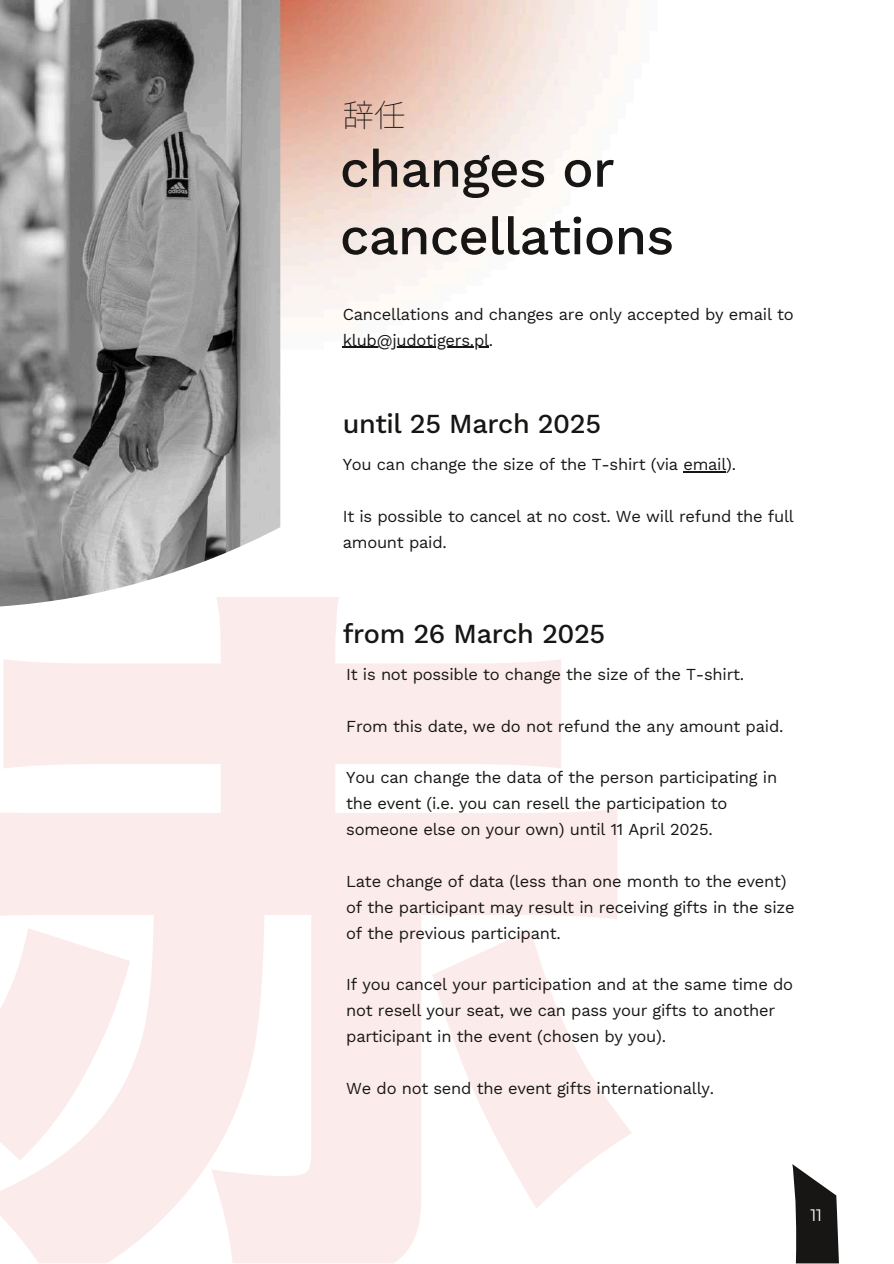
<style>
.page{position:relative;width:894px;height:1264px;background:#fff}
.page>*{position:absolute;margin:0;border:0;box-sizing:border-box;transform-origin:0 0}
.t1{font:500 52.5px/67.5px "Work Sans";letter-spacing:-.015em;color:#171615}
.t2{font:100 31.5px "Noto Sans JP";color:#171615}
.t3{font:500 27px "Work Sans";letter-spacing:-.015em;color:#171615}
.t4{font:16.5px/25.8px "Work Sans";letter-spacing:-.015em;color:#171615}
.t5{font:16.5px "Montserrat";color:#fff}
</style>
<div class="page">
<img style="left:280px;top:0;width:338px;height:425px">
<img style="left:0;top:0;width:280px;height:597px">
<svg style="left:0;top:597px;width:632px;height:666px;fill:#fbeceb"></svg>
<hr style="left:683px;top:471px;width:43px;height:1px;background:#171615">
<hr style="left:342px;top:346px;width:147px;height:2px;background:#171615">
<svg style="left:792px;top:1164px;width:46px;height:99px"></svg>
<h2 class="t2" style="left:342px;top:91px;width:65px">辞任</h2>
<h1 class="t1" style="left:340px;top:135px;width:335px">changes or cancellations</h1>
<p class="t4" style="left:342px;top:301px;width:452px">Cancellations and changes are only accepted by email to klub@judotigers.pl.</p>
<h3 class="t3" style="left:342px;top:408px;width:260px">until 25 March 2025</h3>
<p class="t4" style="left:342px;top:451px;width:395px">You can change the size of the T-shirt (via email).</p>
<p class="t4" style="left:342px;top:503px;width:452px">It is possible to cancel at no cost. We will refund the full amount paid.</p>
<h3 class="t3" style="left:342px;top:618px;width:264px">from 26 March 2025</h3>
<p class="t4" style="left:346px;top:661px;width:399px">It is not possible to change the size of the T-shirt.</p>
<p class="t4" style="left:346px;top:713px;width:438px">From this date, we do not refund the any amount paid.</p>
<p class="t4" style="left:346px;top:764px;width:432px">You can change the data of the person participating in the event (i.e. you can resell the participation to someone else on your own) until 11 April 2025.</p>
<p class="t4" style="left:346px;top:868px;width:450px">Late change of data (less than one month to the event) of the participant may result in receiving gifts in the size of the previous participant.</p>
<p class="t4" style="left:346px;top:971px;width:448px">If you cancel your participation and at the same time do not resell your seat, we can pass your gifts to another participant in the event (chosen by you).</p>
<p class="t4" style="left:346px;top:1075px;width:369px">We do not send the event gifts internationally.</p>
<p class="t5" style="left:810px;top:1205px;width:13px">11</p>
</div>
